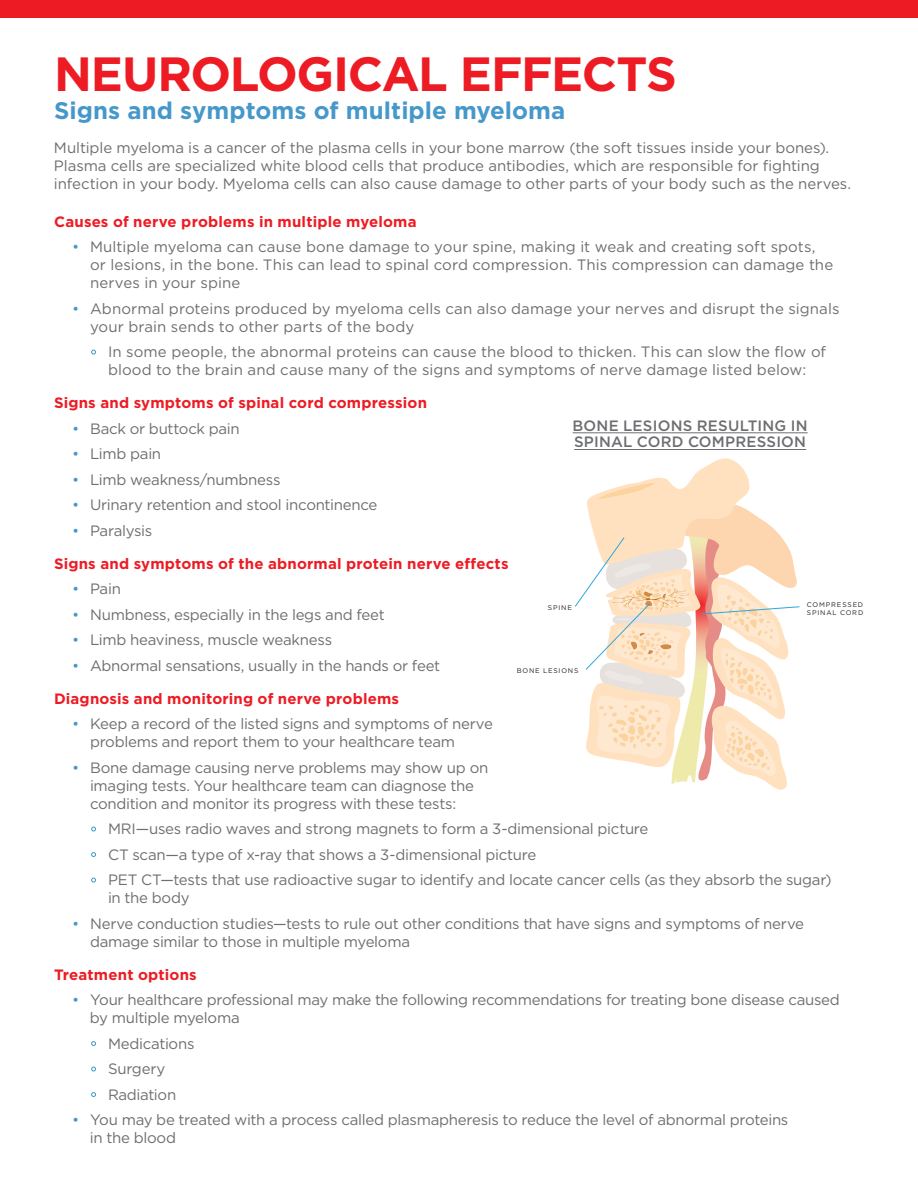
<style>
.page{position:relative;width:918px;height:1188px;background:#fff}
.page>*{position:absolute;margin:0;border:0;box-sizing:border-box;transform-origin:0 0}
.t1{font:700 48px "Gotham HTF";letter-spacing:-.03em;color:#ed1c24}
.t2{font:700 24px "Gotham HTF";color:#4698ca}
.t3{font:15px/18px "Gotham HTF";letter-spacing:-.015em;color:#6d6e71}
.t4{font:15px/18px "Gotham HTF";letter-spacing:.005em;color:#6d6e71}
.t5{font:700 15px "Gotham HTF";letter-spacing:.01em;color:#ed1c24}
.t6{font:500 15px/16.6px "Gotham HTF";letter-spacing:.015em;color:#6d6e71}
.t7{font:6.75px/8.1px "Gotham";letter-spacing:.125em;color:#231f20}
.s1{color:#4698ca}
</style>
<div class="page">
<svg style="left:91px;top:350px;width:5px;height:4px"></svg>
<svg style="left:91px;top:827px;width:5px;height:4px"></svg>
<svg style="left:91px;top:852px;width:5px;height:5px"></svg>
<svg style="left:91px;top:878px;width:5px;height:4px"></svg>
<svg style="left:91px;top:1041px;width:5px;height:5px"></svg>
<svg style="left:91px;top:1067px;width:5px;height:4px"></svg>
<svg style="left:91px;top:1092px;width:5px;height:5px"></svg>
<div style="left:0;top:0;width:918px;height:18px;background:#ed1c24"></div>
<svg style="left:575px;top:458px;width:225px;height:332px"></svg>
<hr style="left:573px;top:433px;width:235px;height:1px;background:#6d6e71">
<hr style="left:574px;top:449px;width:232px;height:1px;background:#6d6e71">
<h1 class="t1" style="left:54px;top:46px;width:624px">NEUROLOGICAL EFFECTS</h1>
<h2 class="t2" style="left:54px;top:96px;width:513px">Signs and symptoms of multiple myeloma</h2>
<p class="t3" style="left:54px;top:139px;width:799px">Multiple myeloma is a cancer of the plasma cells in your bone marrow (the soft tissues inside your bones).<br>Plasma cells are specialized white blood cells that produce antibodies, which are responsible for fighting infection in your body. Myeloma cells can also cause damage to other parts of your body such as the nerves.</p>
<p class="t5" style="left:54px;top:213px;width:364px">Causes of nerve problems in multiple myeloma</p>
<p class="t4" style="left:90px;top:238px;width:745px;text-indent:-18px"><span class="s1">•</span> Multiple myeloma can cause bone damage to your spine, making it weak and creating soft spots, or lesions, in the bone. This can lead to spinal cord compression. This compression can damage the nerves in your spine</p>
<p class="t4" style="left:90px;top:299px;width:751px;text-indent:-18px"><span class="s1">•</span> Abnormal proteins produced by myeloma cells can also damage your nerves and disrupt the signals your brain sends to other parts of the body</p>
<p class="t4" style="left:108px;top:343px;width:720px">In some people, the abnormal proteins can cause the blood to thicken. This can slow the flow of blood to the brain and cause many of the signs and symptoms of nerve damage listed below:</p>
<p class="t5" style="left:54px;top:394px;width:375px">Signs and symptoms of spinal cord compression</p>
<p class="t3" style="left:72px;top:419px;width:169px"><span class="s1">•</span> Back or buttock pain</p>
<p class="t3" style="left:72px;top:445px;width:91px"><span class="s1">•</span> Limb pain</p>
<p class="t3" style="left:72px;top:470px;width:210px"><span class="s1">•</span> Limb weakness/numbness</p>
<p class="t3" style="left:72px;top:496px;width:307px"><span class="s1">•</span> Urinary retention and stool incontinence</p>
<p class="t3" style="left:72px;top:521px;width:82px"><span class="s1">•</span> Paralysis</p>
<p class="t5" style="left:54px;top:555px;width:456px">Signs and symptoms of the abnormal protein nerve effects</p>
<p class="t3" style="left:72px;top:580px;width:50px"><span class="s1">•</span> Pain</p>
<p class="t3" style="left:72px;top:605px;width:314px"><span class="s1">•</span> Numbness, especially in the legs and feet</p>
<p class="t3" style="left:72px;top:631px;width:262px"><span class="s1">•</span> Limb heaviness, muscle weakness</p>
<p class="t3" style="left:72px;top:656px;width:370px"><span class="s1">•</span> Abnormal sensations, usually in the hands or feet</p>
<p class="t5" style="left:54px;top:690px;width:347px">Diagnosis and monitoring of nerve problems</p>
<p class="t3" style="left:90px;top:715px;width:404px;text-indent:-18px"><span class="s1">•</span> Keep a record of the listed signs and symptoms of nerve problems and report them to your healthcare team</p>
<p class="t3" style="left:90px;top:758px;width:400px;text-indent:-18px"><span class="s1">•</span> Bone damage causing nerve problems may show up on imaging tests. Your healthcare team can diagnose the condition and monitor its progress with these tests:</p>
<p class="t3" style="left:108px;top:816px;width:725px;line-height:25.5px">MRI—uses radio waves and strong magnets to form a 3-dimensional picture<br>CT scan—a type of x-ray that shows a 3-dimensional picture<br>PET CT—tests that use radioactive sugar to identify and locate cancer cells (as they absorb the sugar)</p>
<p class="t3" style="left:108px;top:889px;width:83px">in the body</p>
<p class="t3" style="left:90px;top:914px;width:716px;text-indent:-18px"><span class="s1">•</span> Nerve conduction studies—tests to rule out other conditions that have signs and symptoms of nerve damage similar to those in multiple myeloma</p>
<p class="t5" style="left:54px;top:966px;width:144px">Treatment options</p>
<p class="t3" style="left:90px;top:991px;width:751px;text-indent:-18px"><span class="s1">•</span> Your healthcare professional may make the following recommendations for treating bone disease caused by multiple myeloma</p>
<p class="t3" style="left:108px;top:1031px;width:88px;line-height:25.5px">Medications<br>Surgery<br>Radiation</p>
<p class="t3" style="left:90px;top:1111px;width:700px;text-indent:-18px"><span class="s1">•</span> You may be treated with a process called plasmapheresis to reduce the level of abnormal proteins in the blood</p>
<p class="t6" style="left:573px;top:417px;width:237px">BONE LESIONS RESULTING IN<br>SPINAL CORD COMPRESSION</p>
<p class="t7" style="left:807px;top:600px;width:58px">COMPRESSED<br>SPINAL CORD</p>
<p class="t7" style="left:548px;top:603px;width:26px">SPINE</p>
<p class="t7" style="left:517px;top:666px;width:63px">BONE LESIONS</p>
</div>
